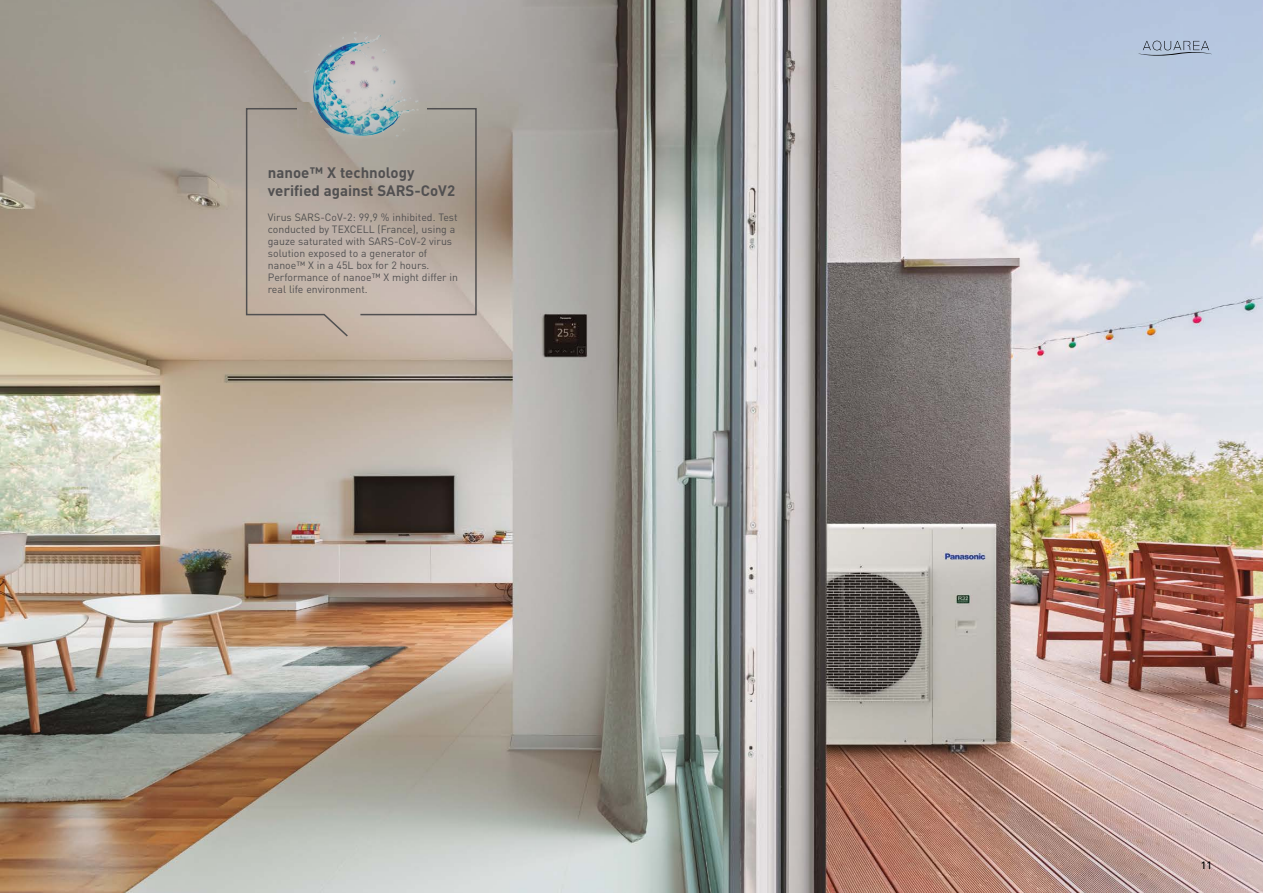
<style>
.page{position:relative;width:1263px;height:893px;background:#fff}
.page>*{position:absolute;margin:0;border:0;box-sizing:border-box;transform-origin:0 0}
.t1{font:700 15px/18px "DIN";color:#515051}
.t2{font:10.5px/12px "DIN";color:#515051}
.t3{font:500 10.5px "DIN";color:#000}
</style>
<div class="page">
<img style="left:0;top:0;width:1263px;height:893px">
<svg style="left:245px;top:107px;width:232px;height:231px;background:#b4a89e"></svg>
<img style="left:297px;top:103px;width:130px;height:25px">
<img style="left:303px;top:29px;width:116px;height:112px">
<svg style="left:1138px;top:41px;width:74px;height:15px"></svg>
<h1 class="t1" style="left:268px;top:163px;width:189px">nanoe™ X technology verified against SARS-CoV2</h1>
<p class="t2" style="left:268px;top:211px;width:192px">Virus SARS-CoV-2: 99,9 % inhibited. Test conducted by TEXCELL (France), using a gauze saturated with SARS-CoV-2 virus solution exposed to a generator of nanoe™ X in a 45L box for 2 hours.<br>Performance of nanoe™ X might differ in real life environment.</p>
<p class="t3" style="left:1201px;top:858px;width:13px">11</p>
</div>
